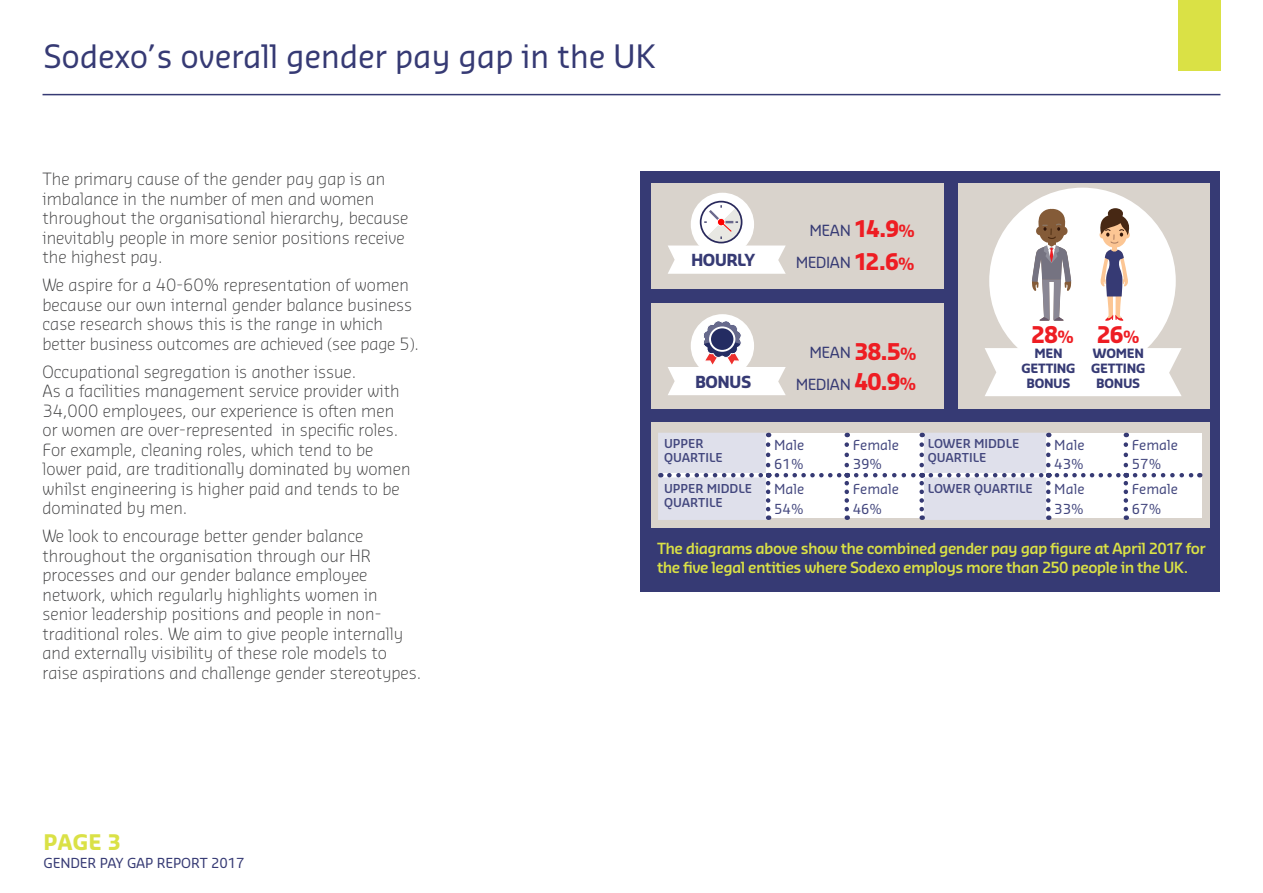
<style>
.page{position:relative;width:1263px;height:893px;background:#fff}
.page>*{position:absolute;margin:0;border:0;box-sizing:border-box;transform-origin:0 0}
.t1{font:31.5px "Sansa Pro";letter-spacing:-.01em;color:#363a74}
.t2{font:700 22.5px/32.5px "Sansa Pro";letter-spacing:-.05em;color:#ee1d23}
.t3{font:700 21px "Sansa Pro";color:#dae146}
.t4{font:300 16.5px/19.5px "Sansa Pro";color:#3e3e3f}
.t5{font:700 16.2px "Sansa Pro";letter-spacing:-.04em;color:#363a74}
.t6{font:600 15px/18.9px "Sansa Pro";letter-spacing:-.04em;color:#dae145}
.t7{font:15px/32.5px "Sansa Pro";letter-spacing:-.03em;color:#363a74;text-align:right}
.t8{font:13.5px/19.5px "Sansa Pro";color:#43477e}
.t9{font:13.5px "Sansa Pro";letter-spacing:-.01em;color:#363a74}
.t10{font:700 12.6px/15px "Sansa Pro";letter-spacing:-.025em;color:#363a74;text-align:center}
.t11{font:600 12px/13.5px "Sansa Pro";color:#43477e}
.s1{font-size:16.5px}
</style>
<div class="page">
<div style="left:1178px;top:0;width:42px;height:71px;background:#dae145"></div>
<hr style="left:43px;top:94px;width:1177px;height:1px;background:#363a74">
<div style="left:640px;top:172px;width:580px;height:420px;background:#363a74"></div>
<div style="left:651px;top:422px;width:558px;height:106px;background:#d9d3cc"></div>
<div style="left:663px;top:433px;width:538px;height:85px;background:#fff"></div>
<div style="left:958px;top:183px;width:251px;height:226px;background:#d9d3cc"></div>
<div style="left:989px;top:188px;width:187px;height:186px;background:#fff;border-radius:50%"></div>
<div style="left:985px;top:348px;width:196px;height:48px;background:#fff"></div>
<div style="left:651px;top:183px;width:293px;height:105px;background:#d9d3cc"></div>
<div style="left:651px;top:303px;width:293px;height:106px;background:#d9d3cc"></div>
<svg style="left:689px;top:191px;width:67px;height:67px"></svg>
<div style="left:687px;top:189px;width:71px;height:71px;border:4px solid #d9d3cc;border-radius:50%"></div>
<svg style="left:689px;top:312px;width:67px;height:67px"></svg>
<div style="left:687px;top:310px;width:71px;height:71px;border:4px solid #d9d3cc;border-radius:50%"></div>
<svg style="left:668px;top:320px;width:118px;height:75px"></svg>
<svg style="left:668px;top:202px;width:118px;height:72px"></svg>
<div style="left:700px;top:201px;width:42px;height:42px;border:2px solid #29295c;border-radius:50%"></div>
<svg style="left:1032px;top:209px;width:39px;height:112px"></svg>
<svg style="left:1100px;top:214px;width:29px;height:107px"></svg>
<div style="left:1108px;top:208px;width:15px;height:11px;background:#472814;border-radius:50%"></div>
<svg style="left:1050px;top:473px;width:7px;height:4px"></svg>
<svg style="left:1128px;top:473px;width:7px;height:4px"></svg>
<svg style="left:1123px;top:465px;width:5px;height:8px"></svg>
<svg style="left:1123px;top:509px;width:5px;height:9px"></svg>
<svg style="left:1135px;top:473px;width:65px;height:4px"></svg>
<svg style="left:1123px;top:433px;width:5px;height:32px"></svg>
<svg style="left:1057px;top:473px;width:71px;height:36px"></svg>
<svg style="left:658px;top:433px;width:392px;height:87px"></svg>
<h1 class="t1" style="left:44px;top:36px;width:614px">Sodexo’s overall gender pay gap in the UK</h1>
<p class="t4" style="left:43px;top:169px;width:367px">The primary cause of the gender pay gap is an imbalance in the number of men and women throughout the organisational hierarchy, because inevitably people in more senior positions receive the highest pay.</p>
<p class="t4" style="left:43px;top:275px;width:378px">We aspire for a 40-60% representation of women because our own internal gender balance business case research shows this is the range in which better business outcomes are achieved (see page 5).</p>
<p class="t4" style="left:43px;top:361px;width:369px">Occupational segregation is another issue.<br>As a facilities management service provider with 34,000 employees, our experience is often men or women are over-represented in specific roles.<br>For example, cleaning roles, which tend to be lower paid, are traditionally dominated by women whilst engineering is higher paid and tends to be dominated by men.</p>
<p class="t4" style="left:43px;top:526px;width:380px">We look to encourage better gender balance throughout the organisation through our HR processes and our gender balance employee network, which regularly highlights women in senior leadership positions and people in non&shy;traditional roles. We aim to give people internally and externally visibility of these role models to raise aspirations and challenge gender stereotypes.</p>
<p class="t3" style="left:44px;top:829px;width:79px">PAGE 3</p>
<p class="t9" style="left:44px;top:854px;width:202px">GENDER PAY GAP REPORT 2017</p>
<p class="t5" style="left:691px;top:249px;width:66px">HOURLY</p>
<p class="t5" style="left:695px;top:371px;width:58px">BONUS</p>
<h2 class="t2" style="left:854px;top:212px;width:63px">14.9<span class="s1">%<br></span>12.6<span class="s1">%</span></h2>
<p class="t7" style="left:796px;top:213px;width:57px">MEAN<br>MEDIAN</p>
<h2 class="t2" style="left:854px;top:335px;width:64px;line-height:30.5px">38.5<span class="s1">%<br></span>40.9<span class="s1">%</span></h2>
<p class="t7" style="left:796px;top:335px;width:57px">MEAN<br>MEDIAN</p>
<h2 class="t2" style="left:1031px;top:317px;width:110px">28<span class="s1">%</span> 26<span class="s1">%</span></h2>
<p class="t10" style="left:1021px;top:346px;width:56px">MEN<br>GETTING<br>BONUS</p>
<p class="t10" style="left:1091px;top:346px;width:56px">WOMEN<br>GETTING<br>BONUS</p>
<p class="t11" style="left:664px;top:437px;width:60px">UPPER<br>QUARTILE</p>
<p class="t8" style="left:774px;top:434px;width:32px">Male<br>61%</p>
<p class="t8" style="left:853px;top:434px;width:48px">Female<br>39%</p>
<p class="t11" style="left:928px;top:437px;width:93px">LOWER MIDDLE<br>QUARTILE</p>
<p class="t8" style="left:1054px;top:434px;width:32px">Male<br>43%</p>
<p class="t8" style="left:1132px;top:434px;width:48px">Female<br>57%</p>
<p class="t11" style="left:664px;top:482px;width:89px">UPPER MIDDLE<br>QUARTILE</p>
<p class="t8" style="left:774px;top:479px;width:32px">Male<br>54%</p>
<p class="t8" style="left:853px;top:479px;width:48px">Female<br>46%</p>
<p class="t11" style="left:928px;top:482px;width:107px">LOWER QUARTILE</p>
<p class="t8" style="left:1054px;top:479px;width:32px">Male<br>33%</p>
<p class="t8" style="left:1132px;top:479px;width:48px">Female<br>67%</p>
<p class="t6" style="left:657px;top:539px;width:550px">The diagrams above show the combined gender pay gap figure at April 2017 for the five legal entities where Sodexo employs more than 250 people in the UK.</p>
</div>
